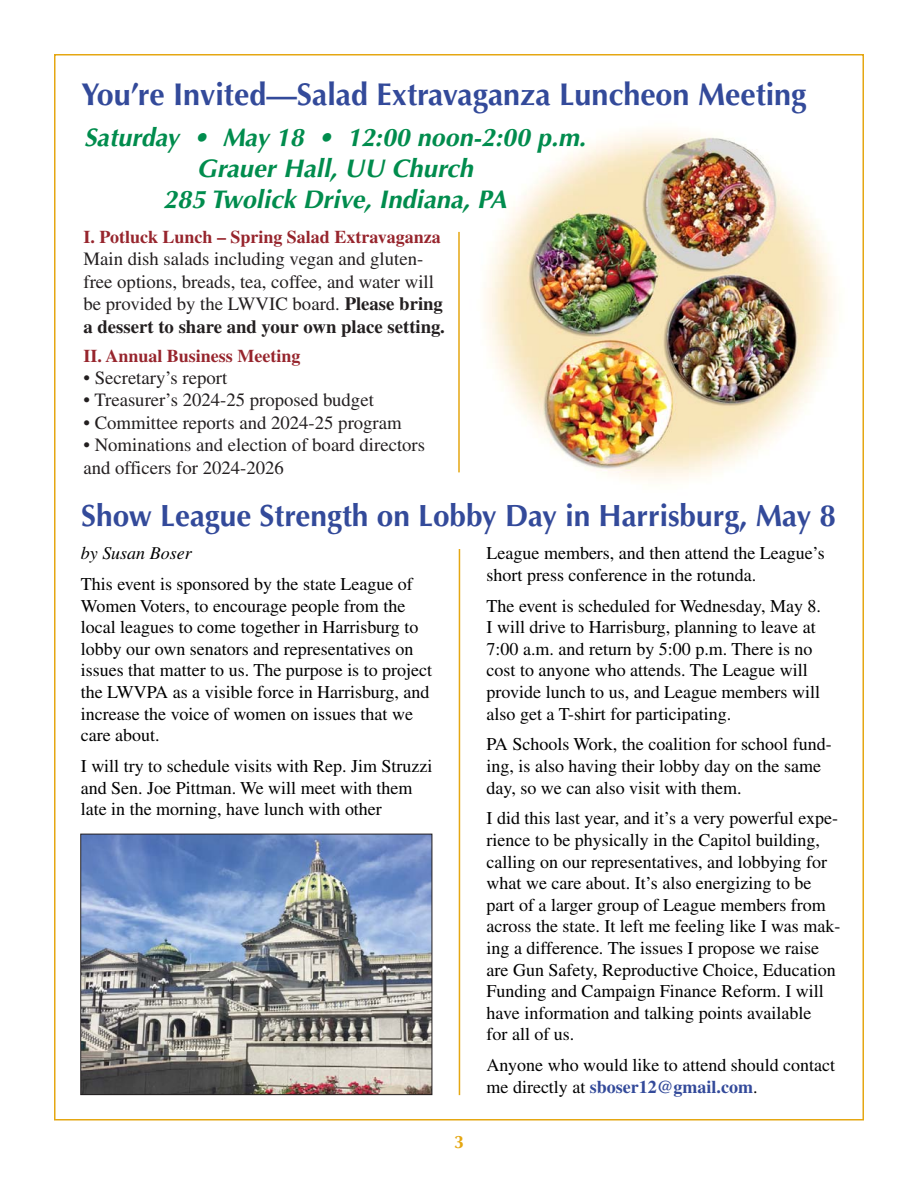
<style>
.page{position:relative;width:918px;height:1188px;background:#fff}
.page>*{position:absolute;margin:0;border:0;box-sizing:border-box;transform-origin:0 0}
.t1{font:700 31.5px "Optima CE";color:#334a9a}
.t2{font:700 30.75px "Optima CE";color:#334a9a}
.t3{font:italic 700 25.5px/31.2px "Optima CE";color:#008c4d;text-align:center}
.t4{font:18.75px/22.5px "Times";color:#231f20}
.t5{font:18px/21.6px "Times";color:#000}
.t6{font:700 18px "Times";color:#97252d}
.t7{font:italic 18px "Times";color:#000}
.t8{font:700 18px "Optima CE";color:#e5a712}
.s1{font-weight:700}
.s2{font-weight:700;color:#334a9a}
</style>
<div class="page">
<img style="left:484px;top:130px;width:352px;height:351px">
<hr style="left:458px;top:232px;width:2px;height:240px;background:#e5a712">
<hr style="left:459px;top:549px;width:1px;height:546px;background:#e5a712">
<img style="left:82px;top:836px;width:348px;height:257px">
<div style="left:80px;top:834px;width:352px;height:261px;border:1px solid #231f20"></div>
<h1 class="t1" style="left:81px;top:81px;width:727px">You’re Invited—Salad Extravaganza Luncheon Meeting</h1>
<h3 class="t3" style="left:84px;top:124px;width:508px">Saturday • May 18 • 12:00 noon-2:00 p.m.<br>Grauer Hall, UU Church<br>285 Twolick Drive, Indiana, PA</h3>
<p class="t6" style="left:83px;top:230px;width:359px">I. Potluck Lunch – Spring Salad Extravaganza</p>
<p class="t4" style="left:83px;top:249px;width:363px">Main dish salads including vegan and gluten&shy;free options, breads, tea, coffee, and water will be provided by the LWVIC board. <span class="s1">Please bring a dessert to share and your own place setting.</span></p>
<p class="t6" style="left:83px;top:349px;width:218px">II. Annual Business Meeting</p>
<p class="t4" style="left:83px;top:368px;width:145px">• Secretary’s report</p>
<p class="t4" style="left:83px;top:391px;width:292px">• Treasurer’s 2024-25 proposed budget</p>
<p class="t4" style="left:83px;top:413px;width:320px">• Committee reports and 2024-25 program</p>
<p class="t4" style="left:83px;top:436px;width:343px">• Nominations and election of board directors and officers for 2024-2026</p>
<h2 class="t2" style="left:81px;top:503px;width:756px">Show League Strength on Lobby Day in Harrisburg, May 8</h2>
<p class="t7" style="left:81px;top:547px;width:112px">by Susan Boser</p>
<p class="t5" style="left:81px;top:575px;width:353px">This event is sponsored by the state League of Women Voters, to encourage people from the local leagues to come together in Harrisburg to lobby our own senators and representatives on issues that matter to us. The purpose is to project the LWVPA as a visible force in Harrisburg, and increase the voice of women on issues that we care about.</p>
<p class="t5" style="left:81px;top:757px;width:353px">I will try to schedule visits with Rep. Jim Struzzi and Sen. Joe Pittman. We will meet with them late in the morning, have lunch with other</p>
<p class="t5" style="left:487px;top:544px;width:340px">League members, and then attend the League’s short press conference in the rotunda.</p>
<p class="t5" style="left:487px;top:597px;width:336px">The event is scheduled for Wednesday, May 8.<br>I will drive to Harrisburg, planning to leave at 7:00 a.m. and return by 5:00 p.m. There is no cost to anyone who attends. The League will provide lunch to us, and League members will also get a T-shirt for participating.</p>
<p class="t5" style="left:487px;top:735px;width:347px">PA Schools Work, the coalition for school fund&shy;ing, is also having their lobby day on the same day, so we can also visit with them.</p>
<p class="t5" style="left:487px;top:809px;width:355px">I did this last year, and it’s a very powerful expe&shy;rience to be physically in the Capitol building, calling on our representatives, and lobbying for what we care about. It’s also energizing to be part of a larger group of League members from across the state. It left me feeling like I was mak&shy;ing a difference. The issues I propose we raise are Gun Safety, Reproductive Choice, Education Funding and Campaign Finance Reform. I will have information and talking points available<br>for all of us.</p>
<p class="t5" style="left:487px;top:1056px;width:350px">Anyone who would like to attend should contact me directly at <span class="s2">sboser12@gmail.com</span>.</p>
<p class="t8" style="left:454px;top:1134px;width:12px">3</p>
</div>
